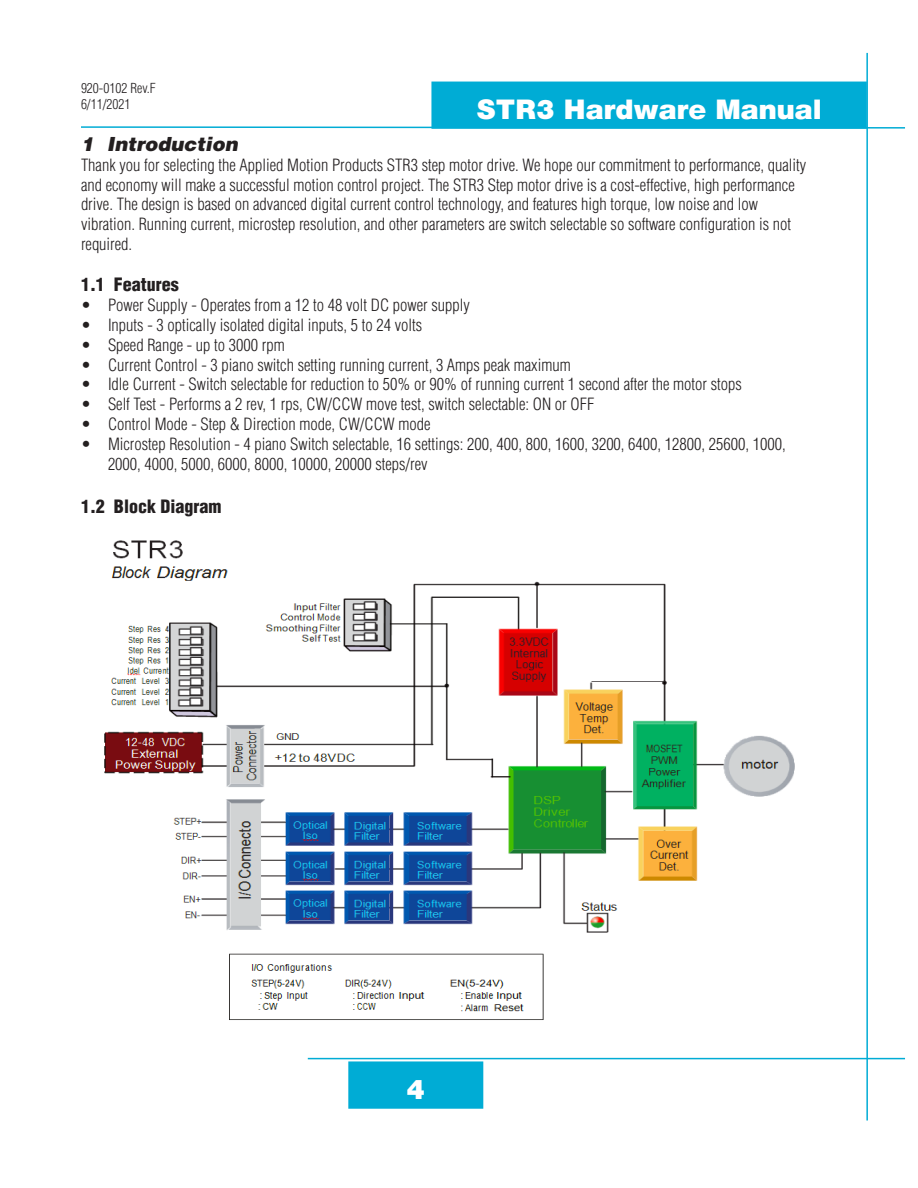
<style>
.page{position:relative;width:918px;height:1188px;background:#fff}
.page>*{position:absolute;margin:0;border:0;box-sizing:border-box;transform-origin:0 0}
.t1{font:900 27px "Helvetica";color:#fff}
.Subhead_1{font:italic 900 19.5px "Helvetica";color:#231f20}
.Subhead_2{font:900 condensed 18px "Helvetica";color:#231f20}
.Body_Text{font:300 condensed 16.5px/19.8px "Helvetica";color:#231f20}
.t2{font:300 condensed 13.5px/16.2px "Helvetica";color:#231f20}
</style>
<div class="page">
<svg style="left:81px;top:126px;width:824px;height:3px"></svg>
<hr style="left:308px;top:1058px;width:597px;height:1px;background:#00acd5">
<div style="left:349px;top:1062px;width:134px;height:46px;background:#00acd5"></div>
<div style="left:348px;top:1061px;width:135px;height:48px;border:2px solid #00acd5"></div>
<div style="left:432px;top:82px;width:434px;height:46px;background:#00acd5"></div>
<div style="left:431px;top:82px;width:436px;height:47px;border:2px solid #00acd5"></div>
<hr style="left:866px;top:53px;width:2px;height:1067px;background:#00acd5">
<img style="left:104px;top:540px;width:691px;height:480px">
<p class="t2" style="left:81px;top:80px;width:76px">920-0102 Rev.F<br>6/11/2021</p>
<p class="Subhead_1" style="left:81px;top:131px;width:158px">1 Introduction</p>
<p class="Body_Text" style="left:81px;top:155px;width:727px">Thank you for selecting the Applied Motion Products STR3 step motor drive. We hope our commitment to performance, quality and economy will make a successful motion control project. The STR3 Step motor drive is a cost-effective, high performance drive. The design is based on advanced digital current control technology, and features high torque, low noise and low vibration. Running current, microstep resolution, and other parameters are switch selectable so software configuration is not required.</p>
<p class="Subhead_2" style="left:81px;top:273px;width:99px">1.1 Features</p>
<p class="Body_Text" style="left:81px;top:295px;width:390px">• Power Supply - Operates from a 12 to 48 volt DC power supply</p>
<p class="Body_Text" style="left:81px;top:315px;width:343px">• Inputs - 3 optically isolated digital inputs, 5 to 24 volts</p>
<p class="Body_Text" style="left:81px;top:335px;width:205px">• Speed Range - up to 3000 rpm</p>
<p class="Body_Text" style="left:81px;top:355px;width:491px">• Current Control - 3 piano switch setting running current, 3 Amps peak maximum</p>
<p class="Body_Text" style="left:81px;top:374px;width:663px">• Idle Current - Switch selectable for reduction to 50% or 90% of running current 1 second after the motor stops</p>
<p class="Body_Text" style="left:81px;top:394px;width:515px">• Self Test - Performs a 2 rev, 1 rps, CW/CCW move test, switch selectable: ON or OFF</p>
<p class="Body_Text" style="left:81px;top:414px;width:351px">• Control Mode - Step &amp; Direction mode, CW/CCW mode</p>
<p class="Body_Text" style="left:108px;top:434px;width:679px;text-indent:-27px">• Microstep Resolution - 4 piano Switch selectable, 16 settings: 200, 400, 800, 1600, 3200, 6400, 12800, 25600, 1000,<br>2000, 4000, 5000, 6000, 8000, 10000, 20000 steps/rev</p>
<p class="Subhead_2" style="left:81px;top:495px;width:142px">1.2 Block Diagram</p>
<h1 class="t1" style="left:476px;top:91px;width:347px">STR3 Hardware Manual</h1>
<h1 class="t1" style="left:407px;top:1071px;width:20px">4</h1>
</div>
